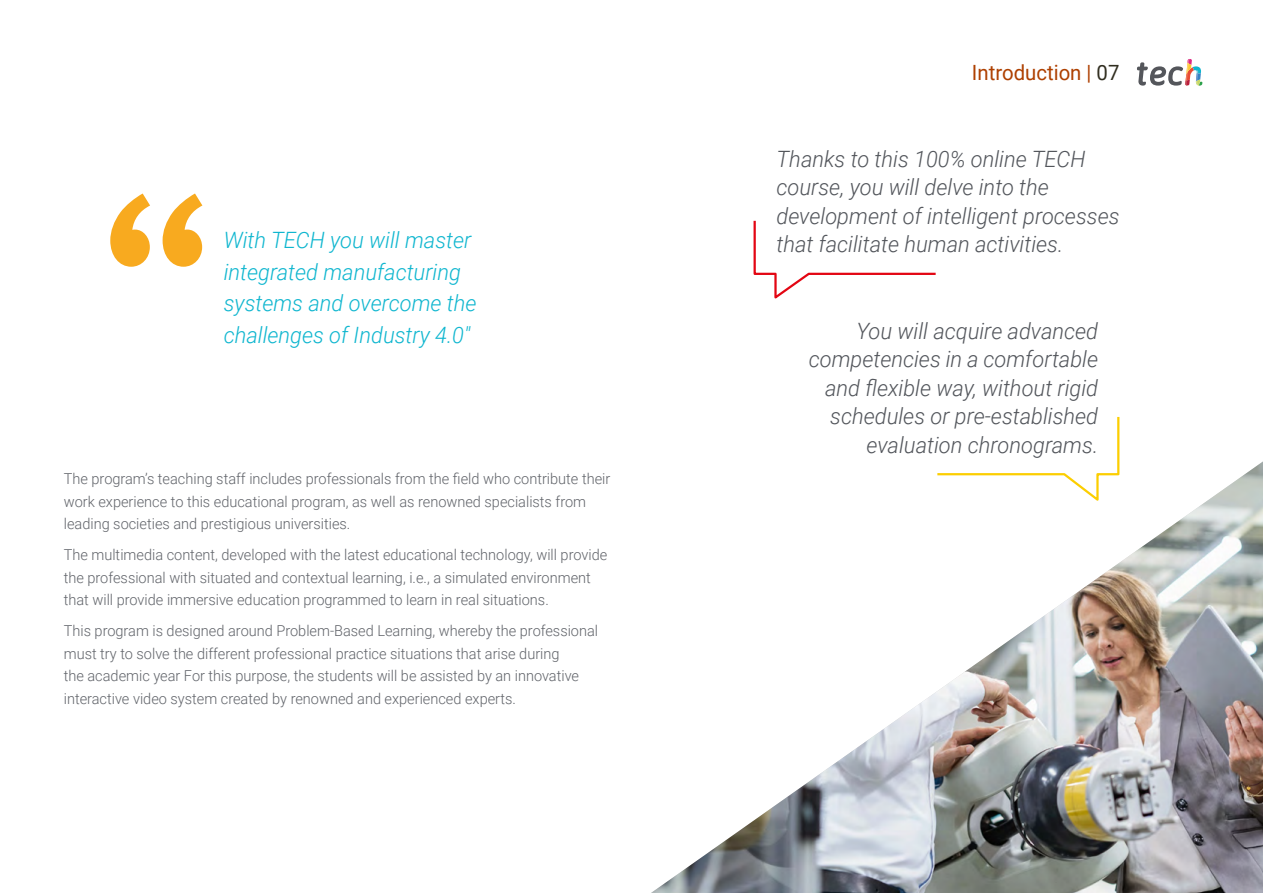
<style>
.page{position:relative;width:1263px;height:893px;background:#fff}
.page>*{position:absolute;margin:0;border:0;box-sizing:border-box;transform-origin:0 0}
.t1{font:italic 300 22.5px/28.5px "Roboto";color:#52555b;text-align:right}
.t2{font:italic 300 22.5px/31.5px "Roboto";color:#0fb6cf}
.t3{font:21px "Roboto";color:#ae4000}
.t4{font:300 15px/22.5px "Roboto";color:#61646a}
.s1{color:#312e20}
</style>
<div class="page">
<img style="left:651px;top:461px;width:612px;height:432px">
<svg style="left:935px;top:416px;width:185px;height:88px"></svg>
<svg style="left:753px;top:220px;width:183px;height:79px"></svg>
<svg style="left:110px;top:193px;width:92px;height:74px"></svg>
<svg style="left:1137px;top:59px;width:65px;height:27px"></svg>
<h2 class="t3" style="left:972px;top:57px;width:149px">Introduction | <span class="s1">07</span></h2>
<h1 class="t1" style="left:776px;top:143px;width:344px;text-align:left">Thanks to this 100% online TECH course, you will delve into the development of intelligent processes</h1>
<h1 class="t2" style="left:224px;top:223px;width:249px">With TECH you will master</h1>
<h1 class="t1" style="left:776px;top:229px;width:288px">that facilitate human activities.</h1>
<h1 class="t2" style="left:224px;top:255px;width:254px">integrated manufacturing systems and overcome the challenges of Industry 4.0"</h1>
<h1 class="t1" style="left:809px;top:316px;width:291px">You will acquire advanced competencies in a comfortable and flexible way, without rigid schedules or pre-established evaluation chronograms.</h1>
<p class="t4" style="left:64px;top:467px;width:548px">The program’s teaching staff includes professionals from the field who contribute their work experience to this educational program, as well as renowned specialists from leading societies and prestigious universities.</p>
<p class="t4" style="left:64px;top:543px;width:545px">The multimedia content, developed with the latest educational technology, will provide the professional with situated and contextual learning, i.e., a simulated environment that will provide immersive education programmed to learn in real situations.</p>
<p class="t4" style="left:64px;top:619px;width:536px">This program is designed around Problem-Based Learning, whereby the professional must try to solve the different professional practice situations that arise during<br>the academic year For this purpose, the students will be assisted by an innovative interactive video system created by renowned and experienced experts.</p>
</div>
